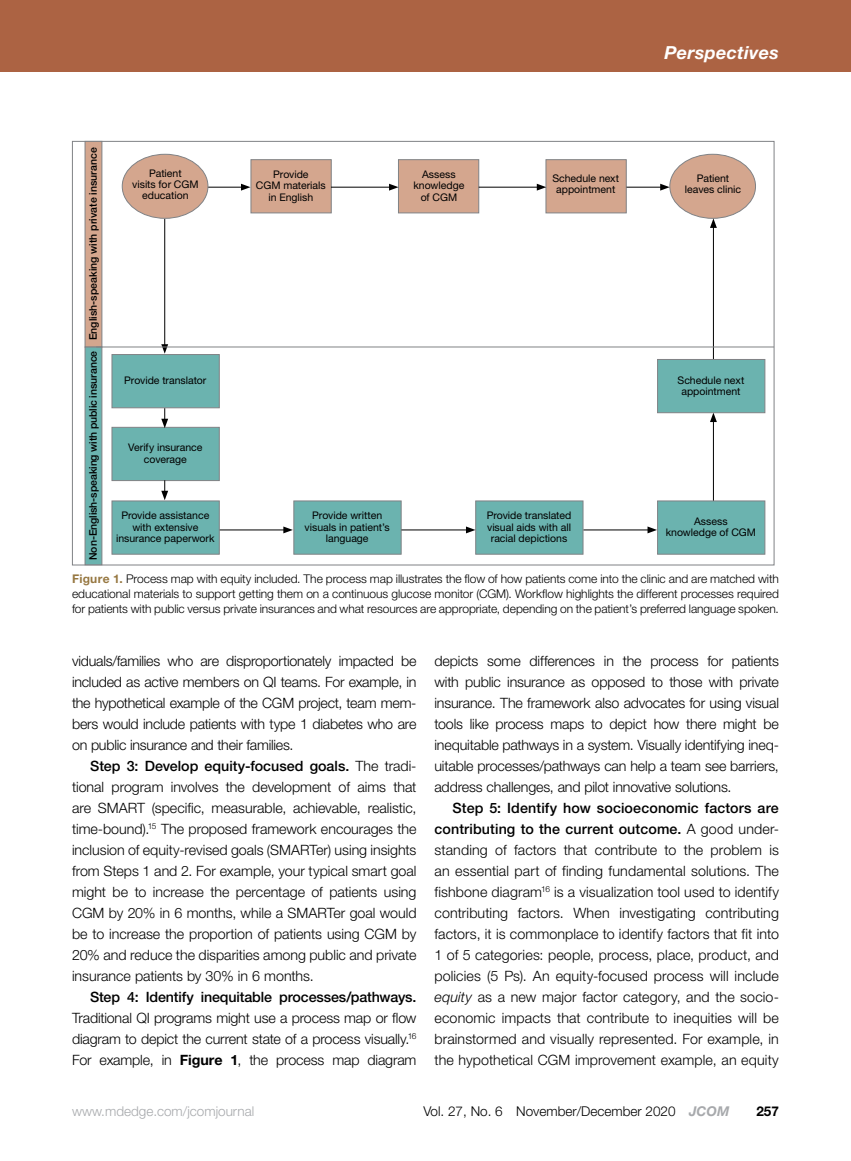
<style>
.page{position:relative;width:851px;height:1161px;background:#fff}
.page>*{position:absolute;margin:0;border:0;box-sizing:border-box;transform-origin:0 0}
.t1{font:italic 700 18px "Helvetica Neue LT Std";letter-spacing:.02em;color:#fff}
.body_indent{font:300 14.25px/21px "Helvetica Neue LT Std";letter-spacing:-.01em;color:#000;text-align:justify}
.t2{font:300 13.5px "Helvetica Neue LT Std";color:#000}
.t3{font:300 13.5px "Helvetica Neue LT Std";color:#a7a9ac}
.t4{font:700 13.5px "Helvetica Neue LT Std";color:#000}
.t5{font:300 12px/15px "Helvetica Neue LT Std";letter-spacing:-.005em;color:#000;text-align:justify}
.tablebody{font:10.5px/11.2px "Helvetica Neue LT Std";color:#000;text-align:center}
.tablebody-2{font:500 10.5px "Helvetica Neue LT Std";letter-spacing:-.005em;color:#000}
.s1{font-weight:700;color:#977842}
.s2{font-weight:500}
.s3{font-weight:700}
.s4{font-style:italic}
.s5{font-weight:700;font-style:italic;color:#a7a9ac}
</style>
<div class="page">
<div style="left:0;top:0;width:850px;height:72px;background:#ac6343"></div>
<div style="left:250px;top:159px;width:81px;height:54px;background:#d4a68e;border:1px solid #808285"></div>
<div style="left:112px;top:354px;width:108px;height:54px;background:#6bb3af;border:1px solid #808285"></div>
<div style="left:112px;top:427px;width:108px;height:54px;background:#6bb3af;border:1px solid #808285"></div>
<div style="left:293px;top:501px;width:108px;height:54px;background:#6bb3af;border:1px solid #808285"></div>
<div style="left:475px;top:501px;width:108px;height:54px;background:#6bb3af;border:1px solid #808285"></div>
<div style="left:398px;top:159px;width:81px;height:54px;background:#d4a68e;border:1px solid #808285"></div>
<div style="left:545px;top:159px;width:81px;height:54px;background:#d4a68e;border:1px solid #808285"></div>
<div style="left:669px;top:154px;width:86px;height:64px;background:#d4a68e;border-radius:50%"></div>
<div style="left:669px;top:154px;width:86px;height:65px;border:1px solid #808285;border-radius:50%"></div>
<hr style="left:713px;top:226px;width:1px;height:134px;background:#000">
<svg style="left:710px;top:218px;width:6px;height:10px"></svg>
<hr style="left:713px;top:420px;width:1px;height:82px;background:#000">
<svg style="left:710px;top:413px;width:6px;height:9px"></svg>
<svg style="left:161px;top:408px;width:7px;height:20px"></svg>
<hr style="left:164px;top:219px;width:1px;height:128px;background:#000">
<svg style="left:161px;top:344px;width:7px;height:10px"></svg>
<svg style="left:161px;top:480px;width:7px;height:20px"></svg>
<hr style="left:205px;top:187px;width:38px;height:1px;background:#000">
<svg style="left:241px;top:184px;width:9px;height:7px"></svg>
<hr style="left:331px;top:187px;width:60px;height:1px;background:#000">
<svg style="left:389px;top:184px;width:9px;height:7px"></svg>
<hr style="left:478px;top:187px;width:61px;height:1px;background:#000">
<svg style="left:536px;top:184px;width:10px;height:7px"></svg>
<hr style="left:583px;top:530px;width:67px;height:1px;background:#000">
<svg style="left:647px;top:526px;width:10px;height:7px"></svg>
<hr style="left:401px;top:530px;width:67px;height:1px;background:#000">
<svg style="left:466px;top:526px;width:9px;height:7px"></svg>
<hr style="left:218px;top:530px;width:68px;height:1px;background:#000">
<svg style="left:283px;top:526px;width:10px;height:7px"></svg>
<hr style="left:626px;top:187px;width:36px;height:1px;background:#000">
<svg style="left:660px;top:184px;width:9px;height:7px"></svg>
<div style="left:85px;top:141px;width:17px;height:206px;background:#d4a68e;border:1px solid #808285"></div>
<div style="left:85px;top:347px;width:17px;height:218px;background:#6bb3af;border:1px solid #808285"></div>
<hr style="left:96px;top:347px;width:678px;height:1px;background:#808285">
<div style="left:657px;top:359px;width:108px;height:54px;background:#6bb3af;border:1px solid #808285"></div>
<div style="left:657px;top:501px;width:108px;height:54px;background:#6bb3af;border:1px solid #808285"></div>
<div style="left:112px;top:501px;width:108px;height:54px;background:#6bb3af;border:1px solid #808285"></div>
<div style="left:122px;top:154px;width:86px;height:64px;background:#d4a68e;border-radius:50%"></div>
<div style="left:122px;top:154px;width:86px;height:65px;border:1px solid #808285;border-radius:50%"></div>
<p class="tablebody-2" style="left:87px;top:340px;width:194px;rotate:-90deg">English-speaking with private insurance</p>
<p class="tablebody-2" style="left:87px;top:560px;width:211px;rotate:-90deg">Non-English-speaking with public insurance</p>
<p class="tablebody" style="left:132px;top:167px;width:68px">Patient<br>visits for CGM education</p>
<p class="tablebody" style="left:124px;top:375px;width:84px">Provide translator</p>
<p class="tablebody" style="left:128px;top:442px;width:76px">Verify insurance coverage</p>
<p class="tablebody" style="left:116px;top:510px;width:100px">Provide assistance with extensive insurance paperwork</p>
<p class="tablebody" style="left:256px;top:169px;width:71px">Provide<br>CGM materials in English</p>
<p class="t1" style="left:664px;top:41px;width:116px">Perspectives</p>
<p class="tablebody" style="left:413px;top:169px;width:52px">Assess knowledge of CGM</p>
<p class="tablebody" style="left:552px;top:172px;width:68px">Schedule next appointment</p>
<p class="tablebody" style="left:685px;top:172px;width:58px">Patient leaves clinic</p>
<p class="tablebody" style="left:677px;top:374px;width:68px">Schedule next appointment</p>
<p class="tablebody" style="left:304px;top:510px;width:87px">Provide written visuals in patient’s language</p>
<p class="tablebody" style="left:487px;top:510px;width:86px">Provide translated visual aids with all racial depictions</p>
<p class="tablebody" style="left:665px;top:516px;width:92px">Assess<br>knowledge of CGM</p>
<p class="t5" style="left:72px;top:571px;width:708px"><span class="s1">Figure 1.</span> Process map with equity included. The process map illustrates the flow of how patients come into the clinic and are matched with educational materials to support getting them on a continuous glucose monitor (CGM). Workflow highlights the different processes required for patients with public versus private insurances and what resources are appropriate, depending on the patient’s preferred language spoken.</p>
<p class="body_indent" style="left:72px;top:650px;width:346px">viduals/families who are disproportionately impacted be included as active members on QI teams. For example, in the hypothetical example of the CGM project, team mem&shy;bers would include patients with type 1 diabetes who are on public insurance and their families.</p>
<p class="body_indent" style="left:72px;top:755px;width:346px;text-indent:18px"><span class="s2">Step 3: Develop equity-focused goals.</span> The tradi&shy;tional program involves the development of aims that are SMART (specific, measurable, achievable, realistic, time-bound).<sup>15</sup> The proposed framework encourages the inclusion of equity-revised goals (SMARTer) using insights from Steps 1 and 2. For example, your typical smart goal might be to increase the percentage of patients using CGM by 20% in 6 months, while a SMARTer goal would be to increase the proportion of patients using CGM by 20% and reduce the disparities among public and private insurance patients by 30% in 6 months.</p>
<p class="body_indent" style="left:72px;top:986px;width:346px;text-indent:18px"><span class="s2">Step 4: Identify inequitable processes/pathways.<br></span>Traditional QI programs might use a process map or flow diagram to depict the current state of a process visually.<sup>16<br></sup>For example, in <span class="s3">Figure 1</span>, the process map diagram</p>
<p class="body_indent" style="left:434px;top:650px;width:346px">depicts some differences in the process for patients with public insurance as opposed to those with private insurance. The framework also advocates for using visual tools like process maps to depict how there might be inequitable pathways in a system. Visually identifying ineq&shy;uitable processes/pathways can help a team see barriers, address challenges, and pilot innovative solutions.</p>
<p class="body_indent" style="left:434px;top:797px;width:346px;text-indent:18px"><span class="s2">Step 5: Identify how socioeconomic factors are contributing to the current outcome.</span> A good under&shy;standing of factors that contribute to the problem is an essential part of finding fundamental solutions. The fishbone diagram<sup>16</sup> is a visualization tool used to identify contributing factors. When investigating contributing factors, it is commonplace to identify factors that fit into 1 of 5 categories: people, process, place, product, and policies (5 Ps). An equity-focused process will include <span class="s4">equity</span> as a new major factor category, and the socio&shy;economic impacts that contribute to inequities will be brainstormed and visually represented. For example, in the hypothetical CGM improvement example, an equity</p>
<p class="t3" style="left:72px;top:1103px;width:184px">www.mdedge.com/jcomjournal</p>
<p class="t2" style="left:423px;top:1103px;width:307px">Vol. 27, No. 6 November/December 2020 <span class="s5">JCOM</span></p>
<p class="t4" style="left:756px;top:1103px;width:24px">257</p>
</div>
